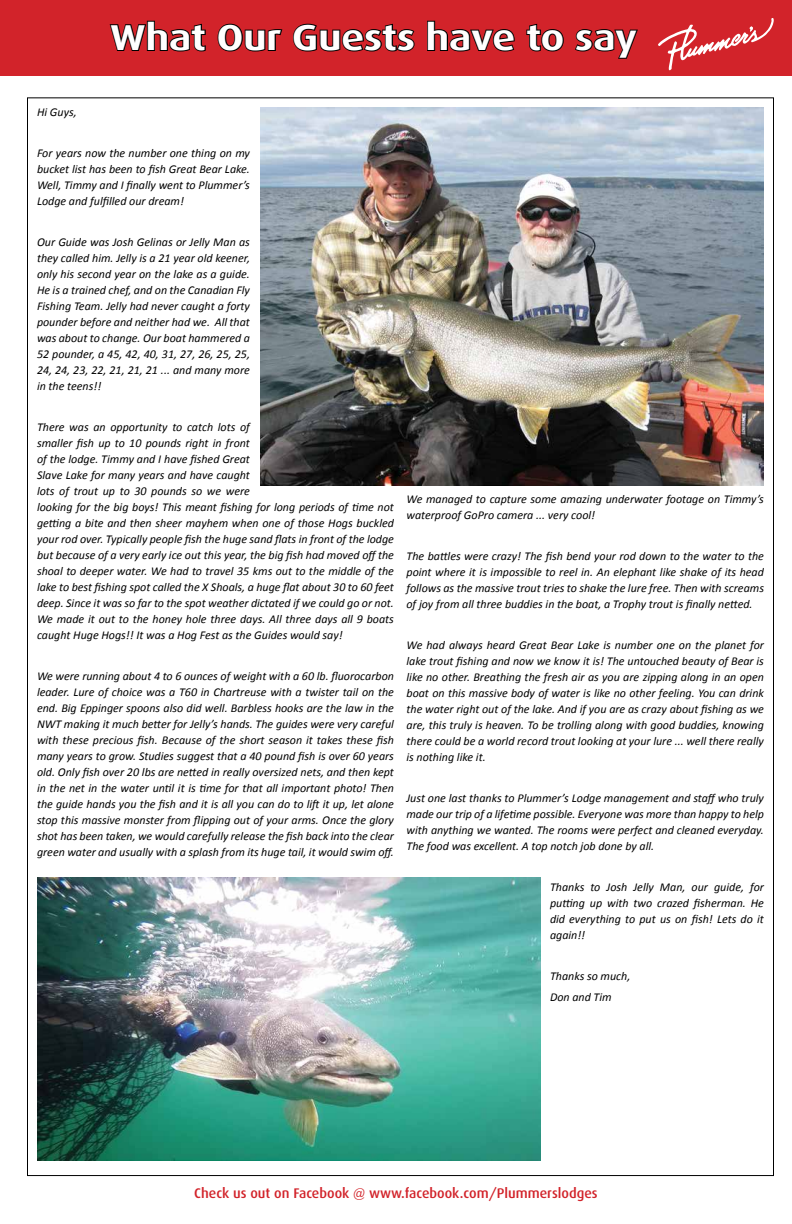
<style>
.page{position:relative;width:792px;height:1224px;background:#fff}
.page>*{position:absolute;margin:0;border:0;box-sizing:border-box;transform-origin:0 0}
.t1{font:700 36px "Dax Wide";color:#fff}
.t2{font:500 14px "Dax";color:#d2232a}
.t3{font:italic 12px/16px "Calibri";color:#000;text-align:justify}
</style>
<div class="page">
<div style="left:0;top:0;width:792px;height:76px;background:#d2232a"></div>
<svg style="left:658px;top:18px;width:116px;height:52px"></svg>
<svg style="left:109px;top:20px;width:97px;height:32px"></svg>
<svg style="left:217px;top:23px;width:66px;height:29px"></svg>
<svg style="left:293px;top:23px;width:122px;height:29px"></svg>
<svg style="left:427px;top:20px;width:88px;height:32px"></svg>
<svg style="left:526px;top:23px;width:38px;height:29px"></svg>
<svg style="left:575px;top:29px;width:63px;height:30px"></svg>
<img style="left:260px;top:107px;width:504px;height:378px">
<img style="left:37px;top:877px;width:504px;height:284px">
<h1 class="t1" style="left:110px;top:17px;width:528px">What Our Guests have to say</h1>
<p class="t3" style="left:37px;top:104px;width:41px">Hi Guys,</p>
<p class="t3" style="left:37px;top:145px;width:214px">For years now the number one thing on my bucket list has been to fish Great Bear Lake.<br>Well, Timmy and I finally went to Plummer’s Lodge and fulfilled our dream!</p>
<p class="t3" style="left:37px;top:234px;width:215px">Our Guide was Josh Gelinas or Jelly Man as they called him. Jelly is a 21 year old keener, only his second year on the lake as a guide.<br>He is a trained chef, and on the Canadian Fly Fishing Team. Jelly had never caught a forty pounder before and neither had we. All that was about to change. Our boat hammered a 52 pounder, a 45, 42, 40, 31, 27, 26, 25, 25, 24, 24, 23, 22, 21, 21, 21 ... and many more in the teens!!</p>
<p class="t3" style="left:37px;top:419px;width:359px;text-align:left">There was an opportunity to catch lots of<br>smaller fish up to 10 pounds right in front<br>of the lodge. Timmy and I have fished Great<br>Slave Lake for many years and have caught<br>lots of trout up to 30 pounds so we were<br>looking for the big boys! This meant fishing for long periods of time not getting a bite and then sheer mayhem when one of those Hogs buckled your rod over. Typically people fish the huge sand flats in front of the lodge but because of a very early ice out this year, the big fish had moved off the shoal to deeper water. We had to travel 35 kms out to the middle of the lake to best fishing spot called the X Shoals, a huge flat about 30 to 60 feet deep. Since it was so far to the spot weather dictated if we could go or not.<br>We made it out to the honey hole three days. All three days all 9 boats caught Huge Hogs!! It was a Hog Fest as the Guides would say!</p>
<p class="t3" style="left:37px;top:668px;width:359px">We were running about 4 to 6 ounces of weight with a 60 lb. fluorocarbon leader. Lure of choice was a T60 in Chartreuse with a twister tail on the end. Big Eppinger spoons also did well. Barbless hooks are the law in the NWT making it much better for Jelly’s hands. The guides were very careful with these precious fish. Because of the short season it takes these fish many years to grow. Studies suggest that a 40 pound fish is over 60 years old. Only fish over 20 lbs are netted in really oversized nets, and then kept in the net in the water until it is time for that all important photo! Then the guide hands you the fish and it is all you can do to lift it up, let alone stop this massive monster from flipping out of your arms. Once the glory shot has been taken, we would carefully release the fish back into the clear green water and usually with a splash from its huge tail, it would swim off.</p>
<p class="t3" style="left:407px;top:491px;width:359px">We managed to capture some amazing underwater footage on Timmy’s waterproof GoPro camera ... very cool!</p>
<p class="t3" style="left:407px;top:548px;width:359px">The battles were crazy! The fish bend your rod down to the water to the point where it is impossible to reel in. An elephant like shake of its head follows as the massive trout tries to shake the lure free. Then with screams of joy from all three buddies in the boat, a Trophy trout is finally netted.</p>
<p class="t3" style="left:407px;top:637px;width:359px">We had always heard Great Bear Lake is number one on the planet for lake trout fishing and now we know it is! The untouched beauty of Bear is like no other. Breathing the fresh air as you are zipping along in an open boat on this massive body of water is like no other feeling. You can drink the water right out of the lake. And if you are as crazy about fishing as we are, this truly is heaven. To be trolling along with good buddies, knowing there could be a world record trout looking at your lure ... well there really is nothing like it.</p>
<p class="t3" style="left:407px;top:790px;width:359px">Just one last thanks to Plummer’s Lodge management and staff who truly made our trip of a lifetime possible. Everyone was more than happy to help with anything we wanted. The rooms were perfect and cleaned everyday.<br>The food was excellent. A top notch job done by all.</p>
<p class="t3" style="left:550px;top:879px;width:216px">Thanks to Josh Jelly Man, our guide, for putting up with two crazed fisherman. He did everything to put us on fish! Lets do it again!!</p>
<p class="t3" style="left:550px;top:965px;width:82px;line-height:20.5px">Thanks so much,<br>Don and Tim</p>
<p class="t2" style="left:194px;top:1185px;width:405px">Check us out on Facebook @ www.facebook.com/Plummerslodges</p>
</div>
